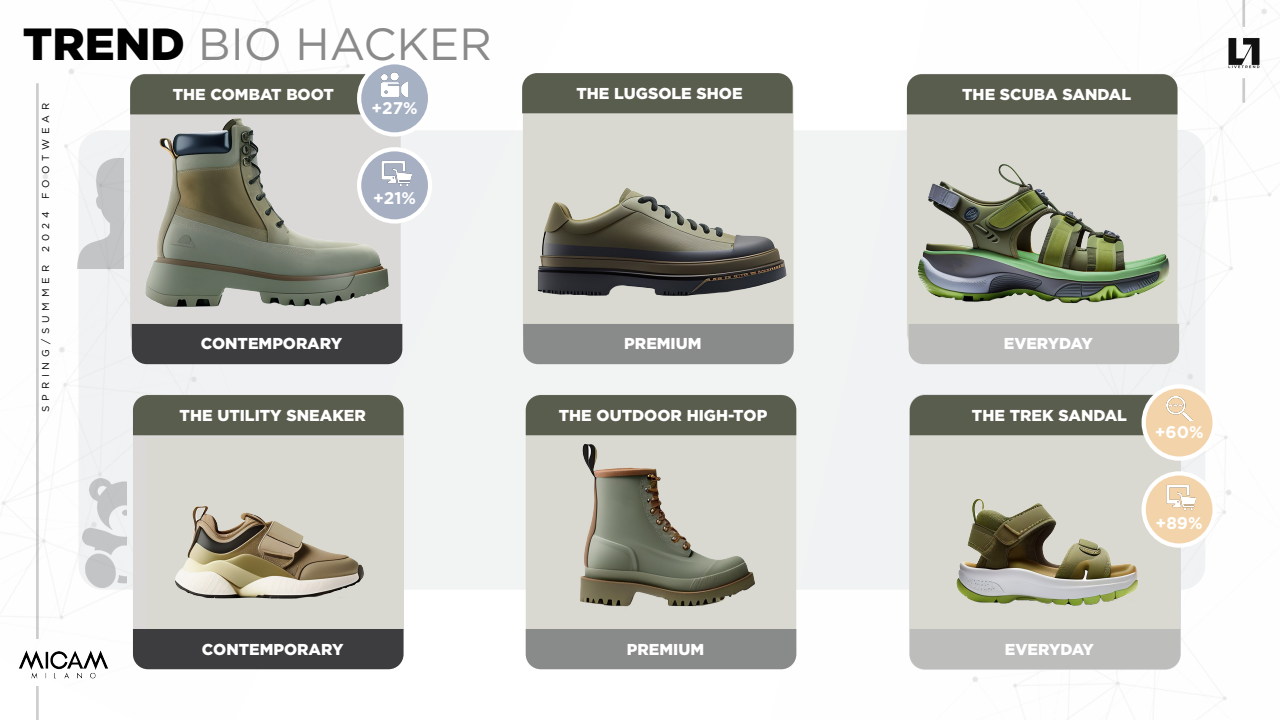
<style>
.page{position:relative;width:1280px;height:720px;background:#fff}
.page>*{position:absolute;margin:0;border:0;box-sizing:border-box;transform-origin:0 0}
.t1{font:45px "Gotham";color:#8a8a8a}
.t2{font:700 16.9px "Gotham";color:#fff}
.t3{font:900 15.8px "Gotham";color:#fff}
.t4{font:9.9px "Gotham";letter-spacing:.5em;color:#000}
.s1{font-weight:900;color:#000}
</style>
<div class="page">
<img style="left:2px;top:4px;width:581px;height:716px">
<img style="left:2px;top:641px;width:127px;height:47px">
<div style="left:79px;top:130px;width:1126px;height:460px;background:#f1f2f3;border-radius:24px"></div>
<img style="left:77px;top:158px;width:46px;height:111px">
<img style="left:82px;top:478px;width:44px;height:109px">
<div style="left:130px;top:74px;width:271px;height:274px;background:#dad9d8;border-radius:15px"></div>
<div style="left:130px;top:74px;width:238px;height:40px;background:#595d4e"></div>
<div style="left:133px;top:395px;width:271px;height:274px;background:#d9d9d1;border-radius:15px"></div>
<div style="left:133px;top:395px;width:271px;height:40px;background:#595d4e"></div>
<div style="left:523px;top:74px;width:270px;height:274px;background:#d9d9d1;border-radius:15px"></div>
<div style="left:522px;top:73px;width:271px;height:40px;background:#595d4e"></div>
<div style="left:526px;top:395px;width:270px;height:274px;background:#d9d9d1;border-radius:15px"></div>
<div style="left:526px;top:395px;width:270px;height:40px;background:#595d4e"></div>
<div style="left:907px;top:74px;width:270px;height:274px;background:#d9d9d1;border-radius:15px"></div>
<div style="left:907px;top:74px;width:270px;height:40px;background:#595d4e"></div>
<div style="left:910px;top:395px;width:270px;height:274px;background:#d9d9d1;border-radius:15px"></div>
<div style="left:910px;top:395px;width:246px;height:40px;background:#595d4e"></div>
<img style="left:175px;top:506px;width:189px;height:93px">
<img style="left:500px;top:126px;width:287px;height:170px">
<img style="left:918px;top:164px;width:252px;height:139px">
<img style="left:580px;top:444px;width:175px;height:163px">
<img style="left:137px;top:98px;width:252px;height:209px">
<img style="left:956px;top:451px;width:226px;height:192px">
<div style="left:132px;top:324px;width:270px;height:40px;background:#3d3c3e"></div>
<div style="left:133px;top:629px;width:271px;height:40px;background:#3d3c3e"></div>
<div style="left:523px;top:324px;width:271px;height:40px;background:#898a8a"></div>
<div style="left:526px;top:629px;width:270px;height:40px;background:#898a8a"></div>
<div style="left:909px;top:324px;width:270px;height:40px;background:#bdbdbc"></div>
<div style="left:910px;top:629px;width:270px;height:40px;background:#bdbdbc"></div>
<div style="left:1144px;top:386px;width:71px;height:73px;background:#f3d4aa;border-radius:50%"></div>
<div style="left:1142px;top:384px;width:75px;height:77px;border:4px solid #fff;border-radius:50%"></div>
<img style="left:1166px;top:396px;width:26px;height:25px">
<div style="left:1144px;top:473px;width:71px;height:73px;background:#f3d4aa;border-radius:50%"></div>
<div style="left:1142px;top:471px;width:75px;height:77px;border:4px solid #fff;border-radius:50%"></div>
<img style="left:1166px;top:484px;width:30px;height:27px">
<div style="left:359px;top:62px;width:71px;height:72px;background:#a7b1c4;border-radius:50%"></div>
<div style="left:357px;top:60px;width:75px;height:77px;border:4px solid #fff;border-radius:50%"></div>
<img style="left:382px;top:72px;width:26px;height:25px">
<div style="left:359px;top:149px;width:71px;height:72px;background:#a7b0c3;border-radius:50%"></div>
<div style="left:357px;top:147px;width:75px;height:77px;border:4px solid #fff;border-radius:50%"></div>
<img style="left:382px;top:161px;width:29px;height:26px">
<p class="t1" style="left:23px;top:15px;width:471px"><span class="s1">TREND</span> BIO HACKER</p>
<p class="t4" style="left:39px;top:199px;width:98px;rotate:-90deg">FOOTWEAR</p>
<p class="t4" style="left:39px;top:252px;width:42px;rotate:-90deg">2024</p>
<p class="t4" style="left:39px;top:412px;width:149px;rotate:-90deg">SPRING/SUMMER</p>
<p class="t3" style="left:173px;top:83px;width:163px">THE COMBAT BOOT</p>
<p class="t2" style="left:372px;top:97px;width:48px">+27%</p>
<p class="t2" style="left:373px;top:187px;width:45px">+21%</p>
<p class="t3" style="left:201px;top:333px;width:143px">CONTEMPORARY</p>
<p class="t3" style="left:180px;top:404px;width:188px">THE UTILITY SNEAKER</p>
<p class="t3" style="left:576px;top:82px;width:168px">THE LUGSOLE SHOE</p>
<p class="t3" style="left:624px;top:333px;width:79px">PREMIUM</p>
<p class="t3" style="left:559px;top:404px;width:210px">THE OUTDOOR HIGH-TOP</p>
<p class="t3" style="left:202px;top:638px;width:143px">CONTEMPORARY</p>
<p class="t3" style="left:627px;top:638px;width:79px">PREMIUM</p>
<p class="t3" style="left:962px;top:83px;width:170px">THE SCUBA SANDAL</p>
<p class="t3" style="left:1004px;top:333px;width:91px">EVERYDAY</p>
<p class="t3" style="left:972px;top:404px;width:157px">THE TREK SANDAL</p>
<p class="t2" style="left:1155px;top:421px;width:50px">+60%</p>
<p class="t2" style="left:1156px;top:512px;width:49px">+89%</p>
<p class="t3" style="left:1005px;top:638px;width:91px">EVERYDAY</p>
</div>
